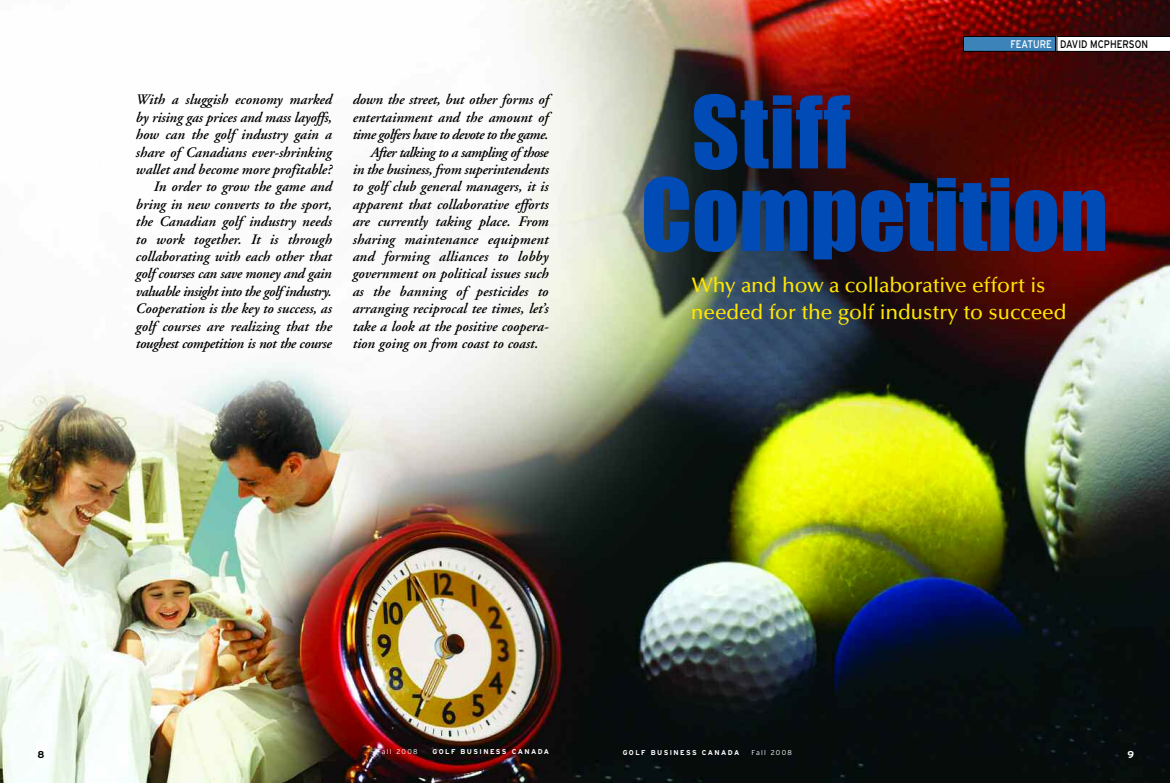
<style>
.page{position:relative;width:1170px;height:783px;background:#fff}
.page>*{position:absolute;margin:0;border:0;box-sizing:border-box;transform-origin:0 0}
.t1{font:92.4px/82.5px "Impact";color:#004bb5}
.t2{font:500 21px/27px "Optima";letter-spacing:-.01em;color:#ffe602}
.t3{font:italic 600 14.5px/17.4px "Adobe Garamond";color:#000;text-align:right}
.t4{font:italic 600 14.5px "Adobe Garamond";letter-spacing:-.035em;color:#000}
.t5{font:11px "Interstate";color:#000;scale:.85 1}
.t6{font:700 10px "Interstate";color:#000}
.t7{font:700 10px "Interstate";color:#fff}
.t8{font:700 7px "Interstate";letter-spacing:.205em;color:#fff}
.t9{font:300 7px "Interstate";letter-spacing:.19em;color:#fff}
.s1{color:#fff}
</style>
<div class="page">
<img style="left:0;top:0;width:1170px;height:783px">
<div style="left:964px;top:37px;width:92px;height:14px;background:#3c83ba"></div>
<div style="left:963px;top:36px;width:93px;height:16px;border:1px solid #000"></div>
<svg style="left:1056px;top:36px;width:114px;height:16px"></svg>
<p class="t3" style="left:135px;top:92px;width:198px">With a sluggish economy marked by rising gas prices and mass layoffs, how can the golf industry gain a share of Canadians ever-shrinking wallet and become more profitable?<br>In order to grow the game and bring in new converts to the sport, the Canadian golf industry needs to work together. It is through collaborating with each other that golf courses can save money and gain valuable insight into the golf industry.<br>Cooperation is the key to success, as golf courses are realizing that the toughest competition is not the course</p>
<p class="t3" style="left:352px;top:92px;width:198px">down the street, but other forms of</p>
<p class="t3" style="left:352px;top:110px;width:198px">entertainment and the amount of</p>
<p class="t4" style="left:352px;top:129px;width:197px">time golfers have to devote to the game.</p>
<p class="t4" style="left:370px;top:146px;width:179px">After talking to a sampling of those</p>
<p class="t3" style="left:352px;top:162px;width:198px">in the business, from superintendents</p>
<p class="t3" style="left:352px;top:179px;width:198px">to golf club general managers, it is</p>
<p class="t3" style="left:352px;top:197px;width:198px">apparent that collaborative efforts</p>
<p class="t3" style="left:352px;top:214px;width:198px">are currently taking place. From</p>
<p class="t3" style="left:352px;top:232px;width:197px">sharing maintenance equipment</p>
<p class="t3" style="left:352px;top:249px;width:197px">and forming alliances to lobby</p>
<p class="t3" style="left:352px;top:266px;width:198px">government on political issues such</p>
<p class="t3" style="left:352px;top:284px;width:197px">as the banning of pesticides to</p>
<p class="t3" style="left:352px;top:301px;width:197px">arranging reciprocal tee times, let’s</p>
<p class="t3" style="left:352px;top:319px;width:198px">take a look at the positive coopera-</p>
<p class="t3" style="left:352px;top:336px;width:187px">tion going on from coast to coast.</p>
<p class="t5" style="left:1010px;top:37px;width:163px"><span class="s1">FEATURE</span> DAVID MCPHERSON</p>
<h1 class="t1" style="left:641px;top:95px;width:469px;text-indent:51px">STIFF<br>COMPETITION</h1>
<h2 class="t2" style="left:691px;top:274px;width:377px">Why and how a collaborative effort is needed for the golf industry to succeed</h2>
<p class="t9" style="left:377px;top:748px;width:42px">Fall 2008</p>
<p class="t8" style="left:432px;top:748px;width:118px">GOLF BUSINESS CANADA</p>
<p class="t8" style="left:623px;top:748px;width:118px">GOLF BUSINESS CANADA</p>
<p class="t9" style="left:752px;top:748px;width:42px">Fall 2008</p>
<p class="t6" style="left:38px;top:748px;width:9px">8</p>
<p class="t7" style="left:1127px;top:749px;width:8px">9</p>
</div>
